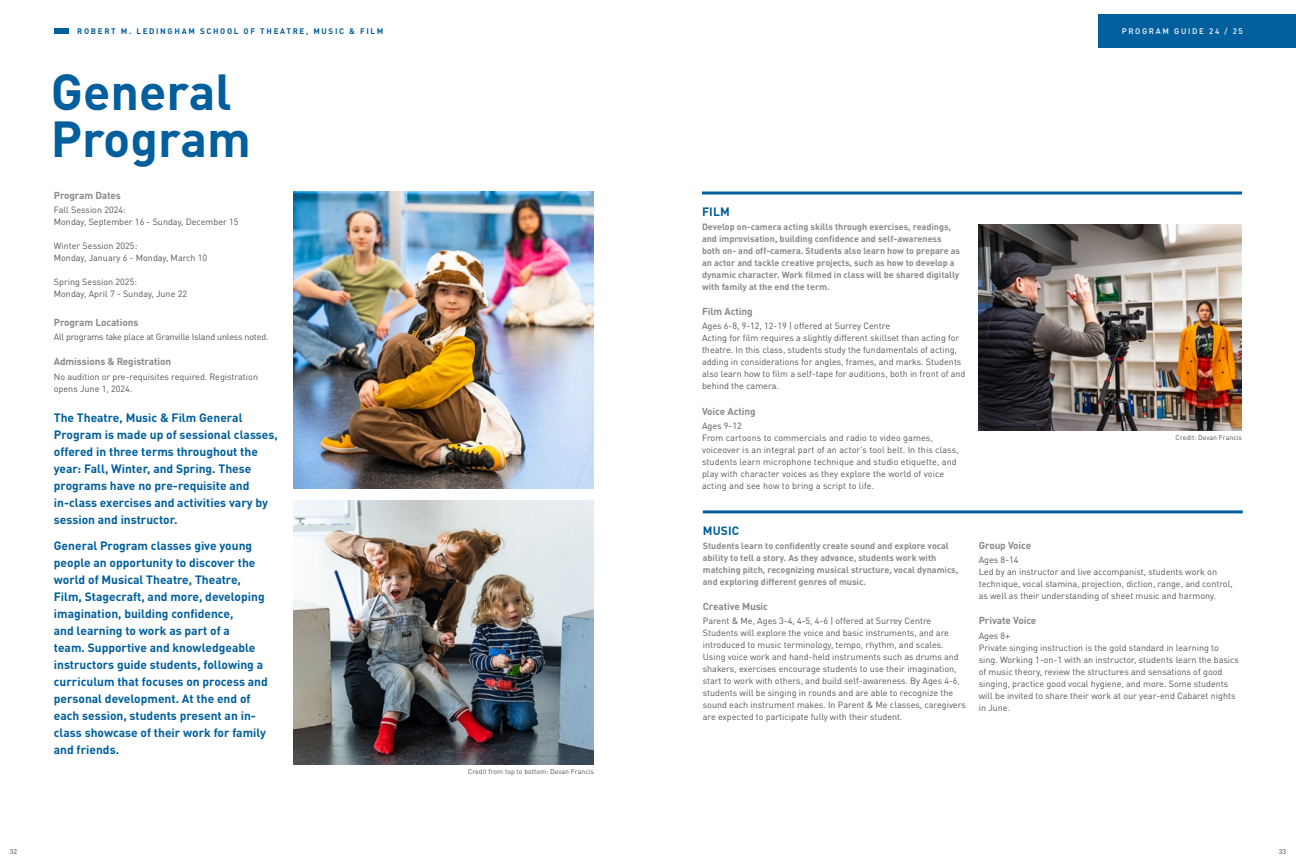
<style>
.page{position:relative;width:1296px;height:864px;background:#fff}
.page>*{position:absolute;margin:0;border:0;box-sizing:border-box;transform-origin:0 0}
.t1{font:700 50px/46.6px "DINOT";color:#005f9c}
.t2{font:700 12px/17px "DINOT";color:#005f9c}
.t3{font:700 10px "DINOT";letter-spacing:-.01em;color:#878a8e}
.t4{font:9px/12px "DINOT";color:#535459}
.t5{font:700 9px/12px "DINOT";color:#878a8e}
.t6{font:9px "DINOT";letter-spacing:-.02em;color:#535459}
.t7{font:700 8px "DINOT";letter-spacing:.21em;color:#005f9c}
.t8{font:500 8px "DINOT";letter-spacing:.21em;color:#fff}
.t9{font:7px "DINOT";color:#535459}
.t10{font:700 7px "DINOT";color:#878a8e}
</style>
<div class="page">
<div style="left:54px;top:28px;width:15px;height:6px;background:#005f9c"></div>
<div style="left:1099px;top:14px;width:197px;height:33px;background:#005f9c"></div>
<img style="left:294px;top:192px;width:300px;height:296px">
<img style="left:294px;top:500px;width:300px;height:265px">
<img style="left:978px;top:225px;width:264px;height:205px">
<hr style="left:702px;top:192px;width:540px;height:3px;background:#005f9c">
<hr style="left:703px;top:510px;width:540px;height:3px;background:#005f9c">
<p class="t7" style="left:77px;top:25px;width:308px">ROBERT M. LEDINGHAM SCHOOL OF THEATRE, MUSIC &amp; FILM</p>
<h1 class="t1" style="left:51px;top:67px;width:202px">General<br>Program</h1>
<p class="t3" style="left:54px;top:189px;width:69px">Program Dates</p>
<p class="t4" style="left:54px;top:204px;width:186px">Fall Session 2024:<br>Monday, September 16 - Sunday, December 15</p>
<p class="t4" style="left:54px;top:240px;width:155px">Winter Session 2025:<br>Monday, January 6 - Monday, March 10</p>
<p class="t4" style="left:54px;top:276px;width:135px">Spring Session 2025:<br>Monday, April 7 - Sunday, June 22</p>
<p class="t3" style="left:54px;top:316px;width:86px">Program Locations</p>
<p class="t6" style="left:54px;top:331px;width:216px">All programs take place at Granville Island unless noted.</p>
<p class="t3" style="left:54px;top:355px;width:119px">Admissions &amp; Registration</p>
<p class="t4" style="left:54px;top:370px;width:206px">No audition or pre-requisites required. Registration opens June 1, 2024.</p>
<p class="t2" style="left:54px;top:408px;width:226px">The Theatre, Music &amp; Film General Program is made up of sessional classes, offered in three terms throughout the year: Fall, Winter, and Spring. These programs have no pre-requisite and in-class exercises and activities vary by session and instructor.</p>
<p class="t2" style="left:54px;top:536px;width:215px">General Program classes give young people an opportunity to discover the world of Musical Theatre, Theatre, Film, Stagecraft, and more, developing imagination, building confidence,<br>and learning to work as part of a<br>team. Supportive and knowledgeable instructors guide students, following a curriculum that focuses on process and personal development. At the end of each session, students present an in&shy;class showcase of their work for family and friends.</p>
<p class="t10" style="left:10px;top:847px;width:9px">32</p>
<p class="t9" style="left:468px;top:767px;width:128px">Credit from top to bottom: Devan Francis</p>
<p class="t8" style="left:1122px;top:26px;width:123px">PROGRAM GUIDE 24 / 25</p>
<h2 class="t2" style="left:702px;top:203px;width:29px">FILM</h2>
<p class="t5" style="left:702px;top:220px;width:260px">Develop on-camera acting skills through exercises, readings, and improvisation, building confidence and self-awareness both on- and off-camera. Students also learn how to prepare as an actor and tackle creative projects, such as how to develop a dynamic character. Work filmed in class will be shared digitally with family at the end the term.</p>
<p class="t3" style="left:702px;top:305px;width:52px">Film Acting</p>
<p class="t4" style="left:702px;top:320px;width:265px">Ages 6-8, 9-12, 12-19 | offered at Surrey Centre<br>Acting for film requires a slightly different skillset than acting for theatre. In this class, students study the fundamentals of acting, adding in considerations for angles, frames, and marks. Students also learn how to film a self-tape for auditions, both in front of and behind the camera.</p>
<p class="t3" style="left:702px;top:405px;width:55px">Voice Acting</p>
<p class="t4" style="left:702px;top:419px;width:258px">Ages 9-12<br>From cartoons to commercials and radio to video games, voiceover is an integral part of an actor’s tool belt. In this class, students learn microphone technique and studio etiquette, and play with character voices as they explore the world of voice acting and see how to bring a script to life.</p>
<h2 class="t2" style="left:703px;top:522px;width:38px">MUSIC</h2>
<p class="t5" style="left:703px;top:539px;width:257px">Students learn to confidently create sound and explore vocal ability to tell a story. As they advance, students work with matching pitch, recognizing musical structure, vocal dynamics, and exploring different genres of music.</p>
<p class="t3" style="left:703px;top:600px;width:67px">Creative Music</p>
<p class="t4" style="left:703px;top:615px;width:265px">Parent &amp; Me, Ages 3-4, 4-5, 4-6 | offered at Surrey Centre Students will explore the voice and basic instruments, and are introduced to music terminology, tempo, rhythm, and scales.<br>Using voice work and hand-held instruments such as drums and shakers, exercises encourage students to use their imagination, start to work with others, and build self-awareness. By Ages 4-6, students will be singing in rounds and are able to recognize the sound each instrument makes. In Parent &amp; Me classes, caregivers are expected to participate fully with their student.</p>
<p class="t9" style="left:1176px;top:433px;width:68px">Credit: Devan Francis</p>
<p class="t3" style="left:979px;top:539px;width:54px">Group Voice</p>
<p class="t4" style="left:979px;top:554px;width:255px">Ages 8-14<br>Led by an instructor and live accompanist, students work on technique, vocal stamina, projection, diction, range, and control, as well as their understanding of sheet music and harmony.</p>
<p class="t3" style="left:979px;top:614px;width:59px">Private Voice</p>
<p class="t4" style="left:979px;top:629px;width:262px">Ages 8+<br>Private singing instruction is the gold standard in learning to sing. Working 1-on-1 with an instructor, students learn the basics of music theory, review the structures and sensations of good singing, practice good vocal hygiene, and more. Some students will be invited to share their work at our year-end Cabaret nights in June.</p>
<p class="t10" style="left:1279px;top:847px;width:9px">33</p>
</div>
